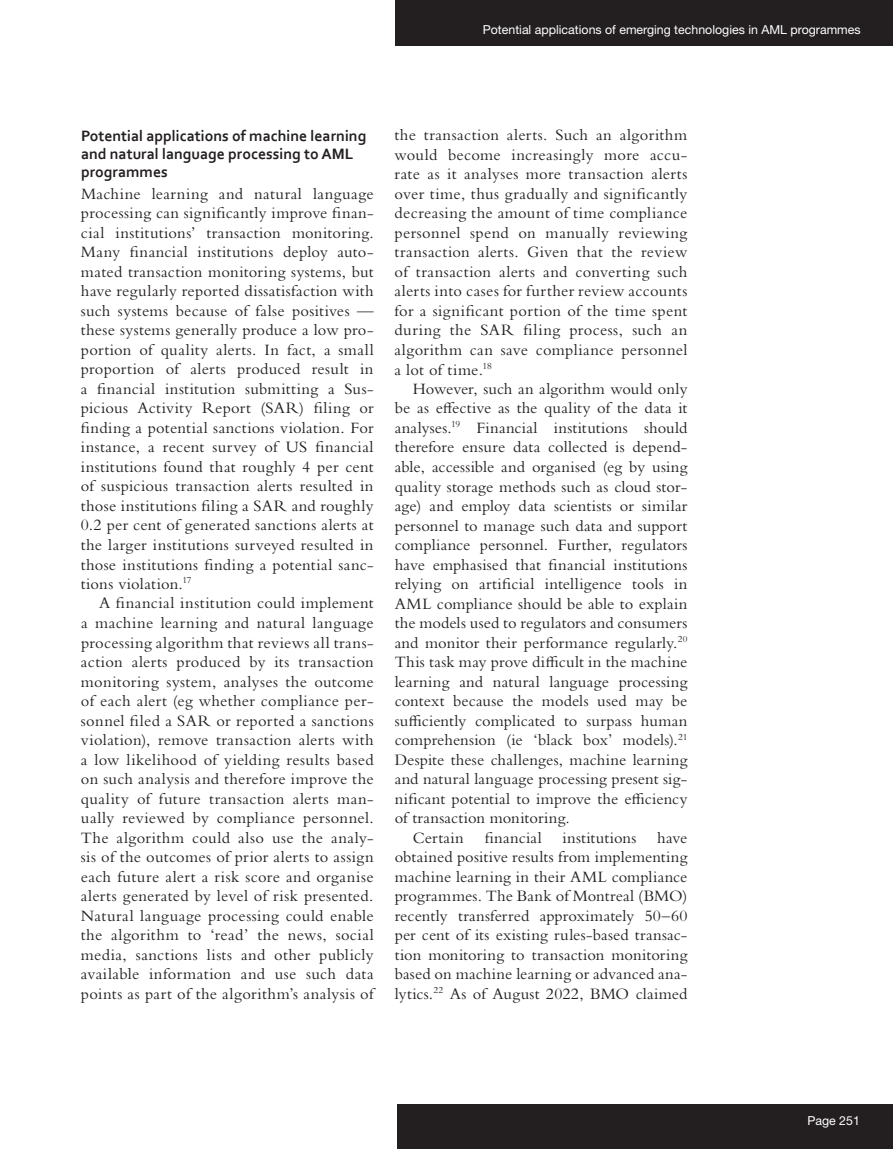
<style>
.page{position:relative;width:893px;height:1149px;background:#fff}
.page>*{position:absolute;margin:0;border:0;box-sizing:border-box;transform-origin:0 0}
.t1{font:16.5px/19.5px "Bembo Std";letter-spacing:.01em;color:#231f20;text-align:justify}
.t2{font:700 15.75px/18px "Corbel";color:#231f20}
.t3{font:12.3px "Helvetica Neue LT Std";color:#fff}
</style>
<div class="page">
<div style="left:396px;top:0;width:497px;height:46px;background:#231f20"></div>
<div style="left:397px;top:1103px;width:496px;height:45px;background:#231f20"></div>
<p class="t3" style="left:483px;top:22px;width:379px">Potential applications of emerging technologies in AML programmes</p>
<p class="t2" style="left:81px;top:126px;width:287px">Potential applications of machine learning and natural language processing to AML programmes</p>
<p class="t1" style="left:81px;top:183px;width:294px">Machine learning and natural language processing can signif-i-cantly improve finan&shy;cial institutions’ transaction monitoring.<br>Many financial institutions deploy auto&shy;mated transaction monitoring systems, but have regularly reported dissatisfaction with such systems because of false positives — these systems generally produce a low pro&shy;portion of quality alerts. In fact, a small proportion of alerts produced result in a financial institution submitting a Sus&shy;picious Activity Report (SAR) filing or finding a potential sanctions violation. For instance, a recent survey of US financial institutions found that roughly 4 per cent of suspicious transaction alerts resulted in those institutions filing a SAR and roughly 0.2 per cent of generated sanctions alerts at the larger institutions surveyed resulted in those institutions finding a potential sanc&shy;tions violation.<sup>17</sup></p>
<p class="t1" style="left:81px;top:593px;width:294px;text-indent:18px">A financial institution could implement a machine learning and natural language processing algorithm that reviews all trans&shy;action alerts produced by its transaction monitoring system, analyses the outcome of each alert (eg whether compliance per&shy;sonnel filed a SAR or reported a sanctions violation), remove transaction alerts with a low likelihood of yielding results based on such analysis and therefore improve the quality of future transaction alerts man&shy;ually reviewed by compliance personnel.<br>The algorithm could also use the analy&shy;sis of the outcomes of prior alerts to assign each future alert a risk score and organise alerts generated by level of risk presented.<br>Natural language processing could enable the algorithm to ‘read’ the news, social media, sanctions lists and other publicly available information and use such data points as part of the algorithm’s analysis of</p>
<p class="t1" style="left:395px;top:125px;width:294px">the transaction alerts. Such an algorithm would become increasingly more accu&shy;rate as it analyses more transaction alerts over time, thus gradually and signif-i-cantly decreasing the amount of time compliance personnel spend on manually reviewing transaction alerts. Given that the review of transaction alerts and converting such alerts into cases for further review accounts for a signif-i-cant portion of the time spent during the SAR filing process, such an algorithm can save compliance personnel a lot of time.<sup>18</sup></p>
<p class="t1" style="left:413px;top:378px;width:276px">However, such an algorithm would only</p>
<p class="t1" style="left:395px;top:398px;width:294px">be as effective as the quality of the data it</p>
<p class="t1" style="left:395px;top:417px;width:294px">analyses.<sup>19</sup> Financial institutions should</p>
<p class="t1" style="left:395px;top:437px;width:293px">therefore ensure data collected is depend-</p>
<p class="t1" style="left:395px;top:456px;width:294px">able, accessible and organised (eg by using</p>
<p class="t1" style="left:395px;top:476px;width:293px">quality storage methods such as cloud stor-</p>
<p class="t1" style="left:395px;top:495px;width:294px">age) and employ data scientists or similar</p>
<p class="t1" style="left:395px;top:515px;width:294px">personnel to manage such data and support</p>
<p class="t1" style="left:395px;top:534px;width:294px">compliance personnel. Further, regulators</p>
<p class="t1" style="left:395px;top:554px;width:294px">have emphasised that financial institutions</p>
<p class="t1" style="left:395px;top:573px;width:294px">relying on artificial intelligence tools in</p>
<p class="t1" style="left:395px;top:593px;width:294px">AML compliance should be able to explain</p>
<p class="t1" style="left:395px;top:612px;width:294px">the models used to regulators and consumers</p>
<p class="t1" style="left:395px;top:632px;width:294px">and monitor their performance regularly.<sup>20</sup></p>
<p class="t1" style="left:395px;top:651px;width:294px">This task may prove dif-fi-cult in the machine</p>
<p class="t1" style="left:395px;top:671px;width:294px">learning and natural language processing</p>
<p class="t1" style="left:395px;top:690px;width:294px">context because the models used may be</p>
<p class="t1" style="left:395px;top:710px;width:294px">suf-fi-ciently complicated to surpass human</p>
<p class="t1" style="left:395px;top:729px;width:294px">comprehension (ie ‘black box’ models).<sup>21</sup></p>
<p class="t1" style="left:395px;top:749px;width:294px">Despite these challenges, machine learning</p>
<p class="t1" style="left:395px;top:768px;width:293px">and natural language processing present sig-</p>
<p class="t1" style="left:395px;top:788px;width:294px">nif-i-cant potential to improve the efficiency</p>
<p class="t1" style="left:395px;top:807px;width:176px">of transaction monitoring.</p>
<p class="t1" style="left:413px;top:827px;width:53px">Certain</p>
<p class="t1" style="left:485px;top:827px;width:58px">financial</p>
<p class="t1" style="left:562px;top:827px;width:76px">institutions</p>
<p class="t1" style="left:395px;top:827px;width:294px;text-indent:263px">have obtained positive results from implementing machine learning in their AML compliance programmes. The Bank of Montreal (BMO) recently transferred approximately 50–60 per cent of its existing rules-based transac&shy;tion monitoring to transaction monitoring based on machine learning or advanced ana&shy;lytics.<sup>22</sup> As of August 2022, BMO claimed</p>
<p class="t3" style="left:807px;top:1112px;width:54px">Page 251</p>
</div>
